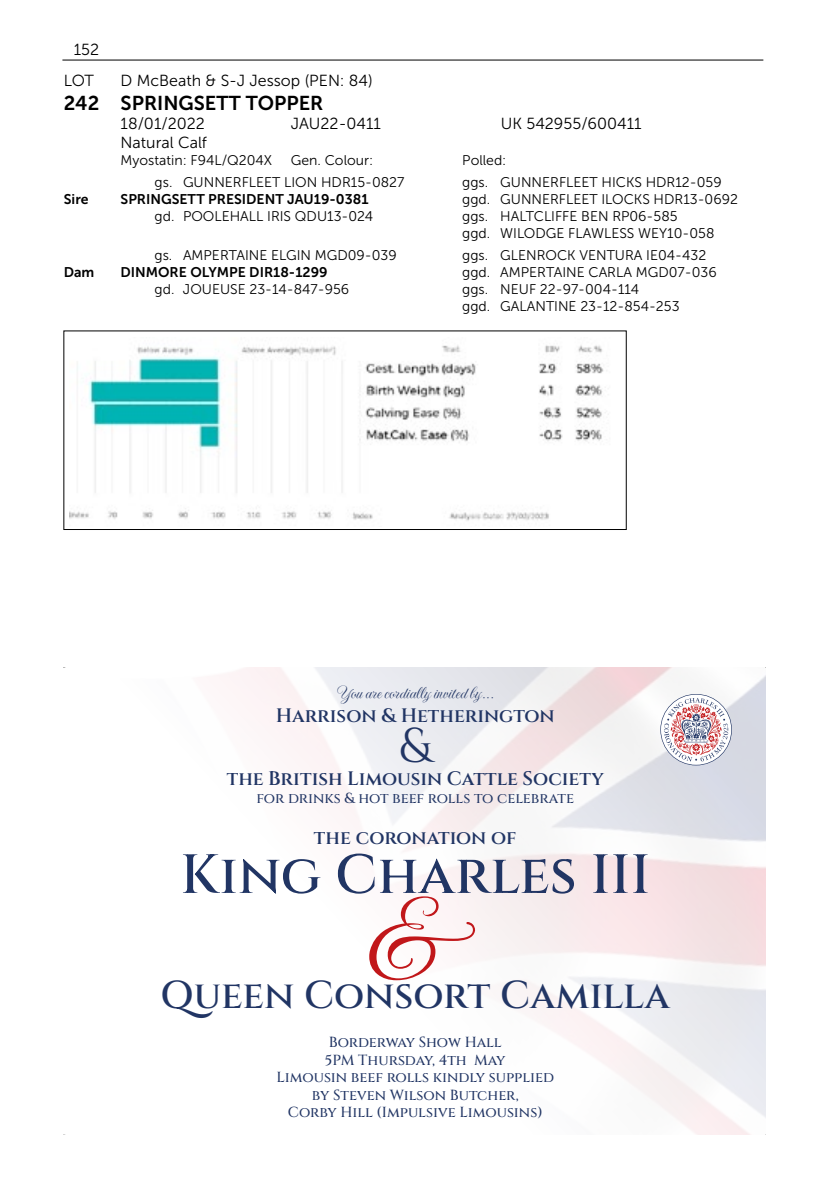
<style>
.page{position:relative;width:840px;height:1191px;background:#fff}
.page>*{position:absolute;margin:0;border:0;box-sizing:border-box;transform-origin:0 0}
.t1{font:124.8px "Imperial Script";color:#c1171a}
.t2{font:55px "Cinzel";color:#213564}
.t3{font:48.6px "Cinzel";color:#213564}
.t4{font:38.8px "Cinzel";color:#213564}
.t5{font:20px "Museo Sans 700";color:#000}
.t6{font:19.4px "Cinzel";color:#213564}
.t7{font:17.8px "Imperial Script";color:#213564}
.t8{font:16px/31.2px "Museo Sans 300";color:#000}
.t9{font:14.6px/17.4px "Cinzel";color:#213564;text-align:center}
.t10{font:14px/16.8px "Museo Sans 300";color:#000}
.t11{font:14px "Museo Sans 700";color:#000}
</style>
<div class="page">
<hr style="left:62px;top:60px;width:701px;height:1px;background:#000">
<div style="left:63px;top:330px;width:563px;height:200px;border:1px solid #000"></div>
<img style="left:69px;top:345px;width:537px;height:176px">
<img style="left:228px;top:668px;width:537px;height:466px">
<svg style="left:660px;top:694px;width:70px;height:71px"></svg>
<svg style="left:663px;top:698px;width:64px;height:63px"></svg>
<p class="t8" style="left:64px;top:34px;width:37px;text-indent:10px">152<br>LOT</p>
<p class="t8" style="left:120px;top:65px;width:253px">D McBeath &amp; S-J Jessop (PEN: 84)</p>
<h3 class="t5" style="left:64px;top:92px;width:261px">242 SPRINGSETT TOPPER</h3>
<p class="t8" style="left:120px;top:108px;width:86px">18/01/2022</p>
<p class="t8" style="left:291px;top:108px;width:92px">JAU22-0411</p>
<p class="t8" style="left:500px;top:108px;width:142px">UK 542955/600411</p>
<p class="t8" style="left:120px;top:127px;width:88px">Natural Calf</p>
<p class="t10" style="left:120px;top:152px;width:153px">Myostatin: F94L/Q204X</p>
<p class="t10" style="left:291px;top:152px;width:84px">Gen. Colour:</p>
<p class="t10" style="left:462px;top:152px;width:46px">Polled:</p>
<p class="t10" style="left:154px;top:174px;width:251px">gs. GUNNERFLEET LION HDR15-0827</p>
<p class="t10" style="left:462px;top:174px;width:261px">ggs. GUNNERFLEET HICKS HDR12-059</p>
<p class="t11" style="left:64px;top:192px;width:26px">Sire</p>
<p class="t11" style="left:120px;top:192px;width:249px">SPRINGSETT PRESIDENT JAU19-0381</p>
<p class="t10" style="left:462px;top:191px;width:277px">ggd. GUNNERFLEET ILOCKS HDR13-0692</p>
<p class="t10" style="left:154px;top:208px;width:220px">gd. POOLEHALL IRIS QDU13-024</p>
<p class="t10" style="left:462px;top:208px;width:253px">ggs. HALTCLIFFE BEN RP06-585<br>ggd. WILODGE FLAWLESS WEY10-058</p>
<p class="t10" style="left:154px;top:247px;width:243px">gs. AMPERTAINE ELGIN MGD09-039</p>
<p class="t10" style="left:462px;top:247px;width:245px">ggs. GLENROCK VENTURA IE04-432</p>
<p class="t11" style="left:64px;top:264px;width:32px">Dam</p>
<p class="t11" style="left:120px;top:264px;width:208px">DINMORE OLYMPE DIR18-1299</p>
<p class="t10" style="left:462px;top:264px;width:256px">ggd. AMPERTAINE CARLA MGD07-036</p>
<p class="t10" style="left:154px;top:281px;width:196px">gd. JOUEUSE 23-14-847-956</p>
<p class="t10" style="left:462px;top:281px;width:219px">ggs. NEUF 22-97-004-114<br>ggd. GALANTINE 23-12-854-253</p>
<p class="t7" style="left:337px;top:681px;width:158px">You are cordially invited by...</p>
<h3 class="t6" style="left:275px;top:702px;width:280px">Harrison &amp; Hetherington</h3>
<h3 class="t3" style="left:399px;top:714px;width:33px">&amp;</h3>
<h3 class="t6" style="left:227px;top:766px;width:378px">the British Limousin Cattle Society</h3>
<p class="t9" style="left:256px;top:790px;width:319px">for drinks &amp; hot beef rolls to celebrate</p>
<h3 class="t6" style="left:314px;top:825px;width:204px">the coronation of</h3>
<h2 class="t2" style="left:180px;top:839px;width:471px">King Charles III</h2>
<h1 class="t1" style="left:367px;top:857px;width:78px">&amp;</h1>
<h3 class="t4" style="left:160px;top:970px;width:510px">Queen Consort Camilla</h3>
<p class="t9" style="left:276px;top:1034px;width:279px">Borderway Show Hall<br>5PM Thursday, 4th May<br>Limousin beef rolls kindly supplied by Steven Wilson Butcher,<br>Corby Hill (Impulsive Limousins)</p>
</div>
